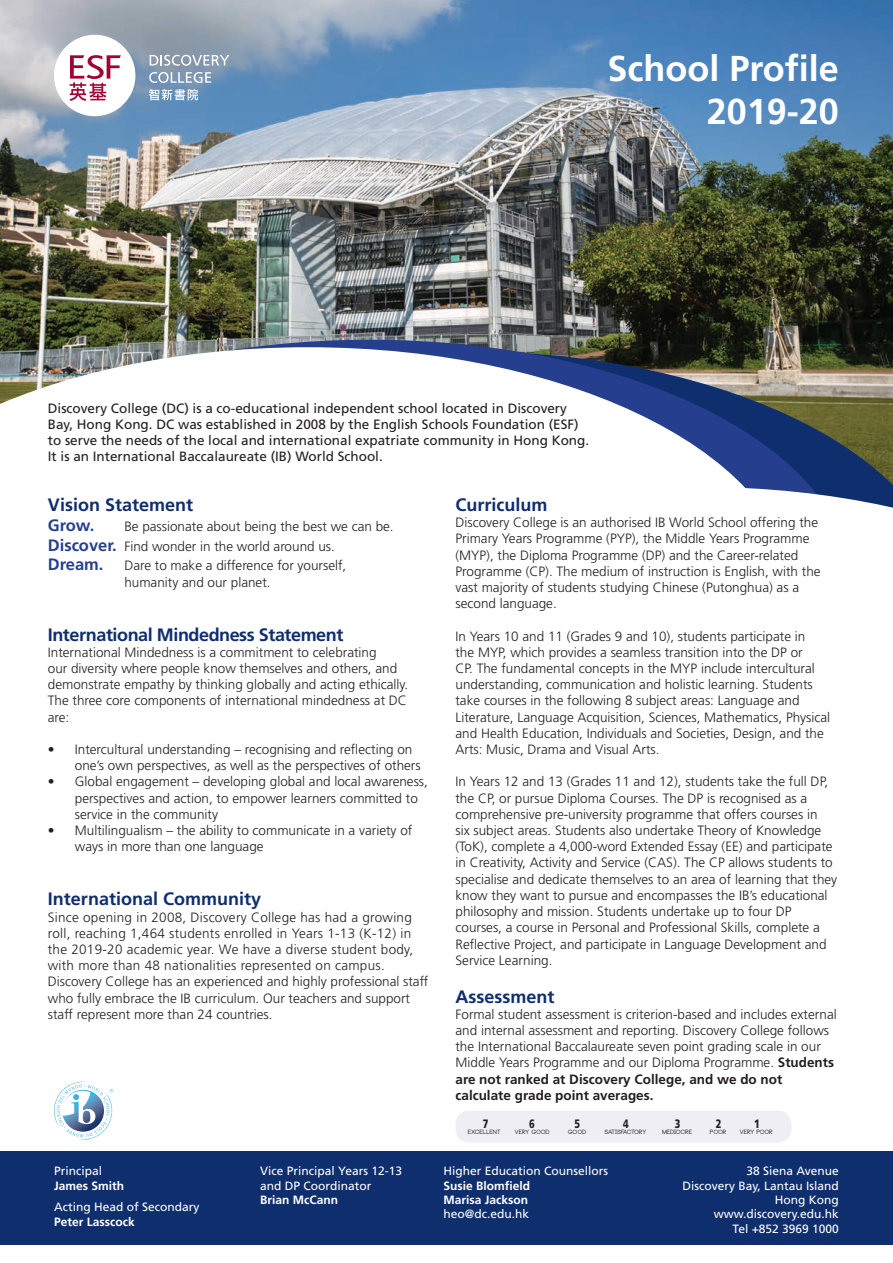
<style>
.page{position:relative;width:893px;height:1263px;background:#fff}
.page>*{position:absolute;margin:0;border:0;box-sizing:border-box;transform-origin:0 0}
.t1{font:700 36px/43.2px "Frutiger LT Std";color:#fff;text-align:right}
.t2{font:700 18px "Frutiger LT Std";color:#0f2e6e}
.t3{font:700 18px "Frutiger LT Std";letter-spacing:-.025em;color:#0f2e6e}
.t4{font:700 16.5px "Frutiger LT Std";color:#253f8e}
.t5{font:300 13.5px/16.2px "Frutiger LT Std";color:#231f20}
.t6{font:300 13.5px/16.2px "Frutiger LT Std";letter-spacing:.02em;color:#231f20}
.t7{font:13.5px/16.2px "Frutiger LT Std";color:#231f20}
.t8{font:900 12.15px "Frutiger LT Std";color:#231f20;scale:.76 1}
.t9{font:12px/14.4px "Frutiger LT Std";color:#fff;text-align:right}
.t10{font:700 12px/14.4px "Frutiger LT Std";color:#fff}
.t11{font:700 6px "Neou";color:#231f20}
.t12{font:700 6px "Neou";letter-spacing:-.08em;color:#231f20}
.s1{font-weight:700;font-size:16.5px;color:#253f8e}
.s2{font-weight:700}
</style>
<div class="page">
<img style="left:0;top:0;width:893px;height:351px">
<img style="left:0;top:340px;width:852px;height:147px">
<svg style="left:0;top:347px;width:794px;height:145px"></svg>
<div style="left:0;top:1151px;width:893px;height:93px;background:#0f2e6e"></div>
<svg style="left:54px;top:1082px;width:59px;height:58px"></svg>
<div style="left:54px;top:35px;width:81px;height:81px;background:#fff;border-radius:50%"></div>
<svg style="left:69px;top:55px;width:52px;height:46px"></svg>
<svg style="left:150px;top:55px;width:79px;height:11px"></svg>
<svg style="left:149px;top:72px;width:62px;height:11px"></svg>
<svg style="left:149px;top:89px;width:49px;height:11px"></svg>
<div style="left:455px;top:1111px;width:336px;height:31px;background:#eeeef4;border-radius:14px"></div>
<h1 class="t1" style="left:608px;top:47px;width:233px">School Profile<br>2019-20</h1>
<p class="t7" style="left:48px;top:400px;width:543px">Discovery College (DC) is a co-educational independent school located in Discovery Bay, Hong Kong. DC was established in 2008 by the English Schools Foundation (ESF) to serve the needs of the local and international expatriate community in Hong Kong.<br>It is an International Baccalaureate (IB) World School.</p>
<h2 class="t2" style="left:48px;top:494px;width:147px">Vision Statement</h2>
<p class="t4" style="left:48px;top:515px;width:48px">Grow.</p>
<p class="t5" style="left:48px;top:516px;width:347px;line-height:19.8px;text-indent:77px">Be passionate about being the best we can be.<br><span class="s1">Discover.</span> Find wonder in the world around us.</p>
<p class="t4" style="left:48px;top:555px;width:57px">Dream.</p>
<p class="t5" style="left:124px;top:558px;width:224px">Dare to make a difference for yourself, humanity and our planet.</p>
<h2 class="t3" style="left:48px;top:624px;width:297px">International Mindedness Statement</h2>
<p class="t5" style="left:48px;top:644px;width:362px">International Mindedness is a commitment to celebrating<br>our diversity where people know themselves and others, and demonstrate empathy by thinking globally and acting ethically.<br>The three core components of international mindedness at DC are:</p>
<p class="t5" style="left:75px;top:741px;width:347px;text-indent:-27px">• Intercultural understanding – recognising and reflecting on one’s own perspectives, as well as the perspectives of others</p>
<p class="t5" style="left:75px;top:774px;width:355px;text-indent:-27px">• Global engagement – developing global and local awareness, perspectives and action, to empower learners committed to service in the community</p>
<p class="t5" style="left:75px;top:822px;width:339px;text-indent:-27px">• Multilingualism – the ability to communicate in a variety of ways in more than one language</p>
<h2 class="t2" style="left:48px;top:888px;width:215px">International Community</h2>
<p class="t6" style="left:48px;top:909px;width:382px">Since opening in 2008, Discovery College has had a growing roll, reaching 1,464 students enrolled in Years 1-13 (K-12) in the 2019-20 academic year. We have a diverse student body, with more than 48 nationalities represented on campus.<br>Discovery College has an experienced and highly professional staff who fully embrace the IB curriculum. Our teachers and support staff represent more than 24 countries.</p>
<p class="t9" style="left:54px;top:1164px;width:50px">Principal</p>
<p class="t10" style="left:54px;top:1178px;width:72px">James Smith</p>
<p class="t9" style="left:54px;top:1200px;width:147px">Acting Head of Secondary</p>
<p class="t10" style="left:54px;top:1214px;width:82px">Peter Lasscock</p>
<p class="t9" style="left:260px;top:1164px;width:143px;text-align:left">Vice Principal Years 12-13 and DP Coordinator</p>
<p class="t10" style="left:260px;top:1193px;width:79px">Brian McCann</p>
<h2 class="t2" style="left:455px;top:494px;width:93px">Curriculum</h2>
<p class="t5" style="left:455px;top:515px;width:367px">Discovery College is an authorised IB World School offering the Primary Years Programme (PYP), the Middle Years Programme (MYP), the Diploma Programme (DP) and the Career-related Programme (CP). The medium of instruction is English, with the vast majority of students studying Chinese (Putonghua) as a second language.</p>
<p class="t5" style="left:455px;top:628px;width:376px">In Years 10 and 11 (Grades 9 and 10), students participate in<br>the MYP, which provides a seamless transition into the DP or<br>CP. The fundamental concepts in the MYP include intercultural understanding, communication and holistic learning. Students take courses in the following 8 subject areas: Language and Literature, Language Acquisition, Sciences, Mathematics, Physical and Health Education, Individuals and Societies, Design, and the Arts: Music, Drama and Visual Arts.</p>
<p class="t5" style="left:455px;top:774px;width:383px">In Years 12 and 13 (Grades 11 and 12), students take the full DP, the CP, or pursue Diploma Courses. The DP is recognised as a comprehensive pre-university programme that offers courses in<br>six subject areas. Students also undertake Theory of Knowledge (ToK), complete a 4,000-word Extended Essay (EE) and participate in Creativity, Activity and Service (CAS). The CP allows students to specialise and dedicate themselves to an area of learning that they know they want to pursue and encompasses the IB’s educational philosophy and mission. Students undertake up to four DP courses, a course in Personal and Professional Skills, complete a Reflective Project, and participate in Language Development and Service Learning.</p>
<h2 class="t2" style="left:455px;top:986px;width:100px">Assessment</h2>
<p class="t5" style="left:455px;top:1006px;width:383px">Formal student assessment is criterion-based and includes external and internal assessment and reporting. Discovery College follows the International Baccalaureate seven point grading scale in our Middle Years Programme and our Diploma Programme. <span class="s2">Students are not ranked at Discovery College, and we do not calculate grade point averages.</span></p>
<p class="t8" style="left:483px;top:1116px;width:9px">7</p>
<p class="t8" style="left:529px;top:1116px;width:9px">6</p>
<p class="t8" style="left:574px;top:1116px;width:9px">5</p>
<p class="t8" style="left:623px;top:1116px;width:9px">4</p>
<p class="t8" style="left:675px;top:1116px;width:9px">3</p>
<p class="t8" style="left:716px;top:1116px;width:9px">2</p>
<p class="t8" style="left:754px;top:1116px;width:9px">1</p>
<p class="t11" style="left:468px;top:1129px;width:34px">EXCELLENT</p>
<p class="t11" style="left:515px;top:1129px;width:37px">VERY GOOD</p>
<p class="t11" style="left:568px;top:1129px;width:20px">GOOD</p>
<p class="t12" style="left:605px;top:1129px;width:43px">SATISFACTORY</p>
<p class="t11" style="left:663px;top:1129px;width:31px">MEDIOCRE</p>
<p class="t11" style="left:710px;top:1129px;width:18px">POOR</p>
<p class="t11" style="left:740px;top:1129px;width:35px">VERY POOR</p>
<p class="t9" style="left:443px;top:1164px;width:166px">Higher Education Counsellors</p>
<p class="t10" style="left:443px;top:1178px;width:88px">Susie Blomfield<br>Marisa Jackson</p>
<p class="t9" style="left:443px;top:1207px;width:87px">heo@dc.edu.hk</p>
<p class="t9" style="left:682px;top:1164px;width:158px">38 Siena Avenue<br>Discovery Bay, Lantau Island<br>Hong Kong www.discovery.edu.hk<br>Tel +852 3969 1000</p>
</div>
